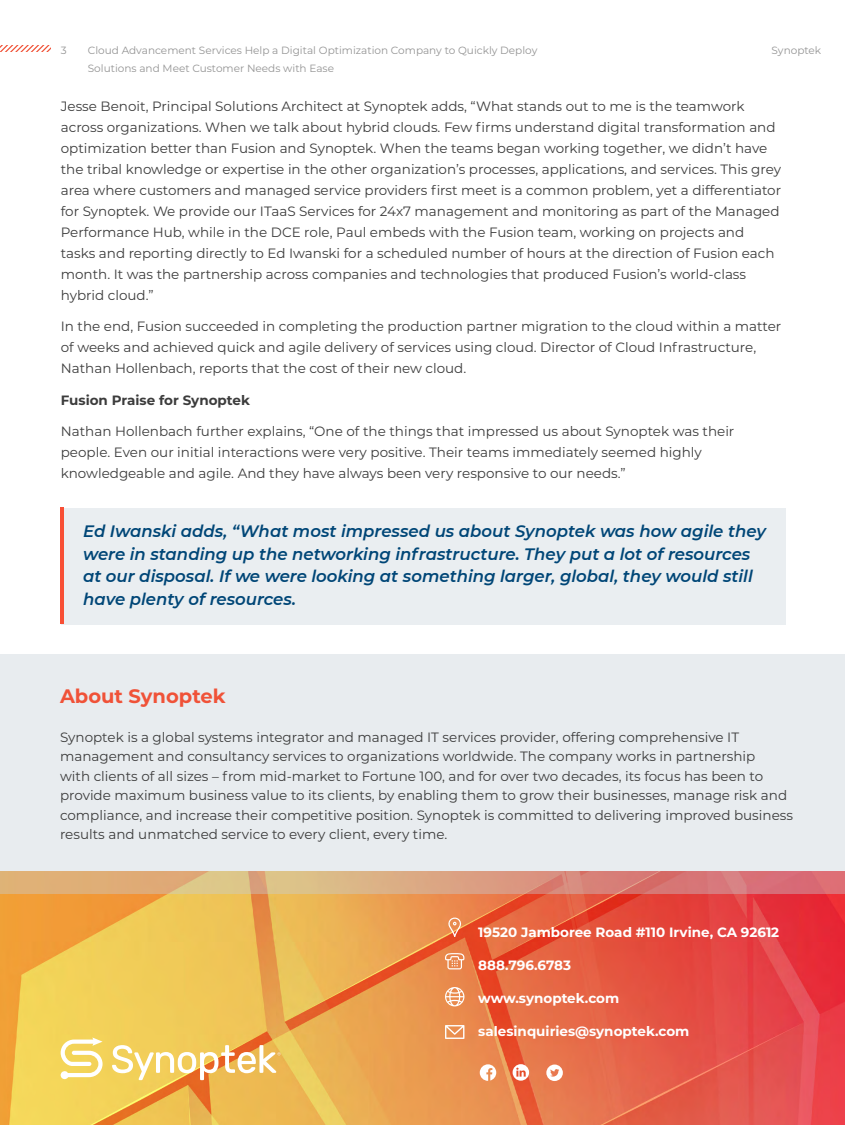
<style>
.page{position:relative;width:845px;height:1125px;background:#fff}
.page>*{position:absolute;margin:0;border:0;box-sizing:border-box;transform-origin:0 0}
.t1{font:700 19.5px "Montserrat";color:#f05238}
.t2{font:italic 600 16.5px/22.5px "Montserrat";color:#004677}
.t3{font:13.5px/21px "Montserrat";color:#3c3c3c}
.t4{font:700 13.5px "Montserrat";color:#fff}
.t5{font:700 13.5px "Montserrat";color:#3c3c3c}
.t6{font:10.5px/18px "Montserrat";color:#949494}
</style>
<div class="page">
<svg style="left:0;top:45px;width:50px;height:7px"></svg>
<img style="left:0;top:894px;width:844px;height:231px">
<svg style="left:61px;top:1037px;width:42px;height:42px"></svg>
<svg style="left:112px;top:1045px;width:169px;height:35px"></svg>
<svg style="left:512px;top:1064px;width:17px;height:17px"></svg>
<svg style="left:479px;top:1064px;width:17px;height:18px"></svg>
<svg style="left:546px;top:1065px;width:17px;height:16px"></svg>
<svg style="left:0;top:654px;width:844px;height:240px;background:#e6e4e4"></svg>
<div style="left:61px;top:508px;width:724px;height:117px;background:#eaeef1"></div>
<hr style="left:61px;top:508px;width:3px;height:116px;background:#f84f35">
<svg style="left:448px;top:917px;width:13px;height:20px"></svg>
<svg style="left:445px;top:953px;width:19px;height:16px"></svg>
<svg style="left:445px;top:987px;width:19px;height:19px"></svg>
<svg style="left:445px;top:1025px;width:19px;height:14px"></svg>
<p class="t6" style="left:61px;top:41px;width:7px">3</p>
<p class="t6" style="left:88px;top:41px;width:451px">Cloud Advancement Services Help a Digital Optimization Company to Quickly Deploy<br>Solutions and Meet Customer Needs with Ease</p>
<p class="t6" style="left:771px;top:41px;width:51px">Synoptek</p>
<p class="t3" style="left:61px;top:95px;width:721px">Jesse Benoit, Principal Solutions Architect at Synoptek adds, “What stands out to me is the teamwork across organizations. When we talk about hybrid clouds. Few firms understand digital transformation and optimization better than Fusion and Synoptek. When the teams began working together, we didn’t have the tribal knowledge or expertise in the other organization’s processes, applications, and services. This grey area where customers and managed service providers first meet is a common problem, yet a differentiator for Synoptek. We provide our ITaaS Services for 24x7 management and monitoring as part of the Managed Performance Hub, while in the DCE role, Paul embeds with the Fusion team, working on projects and tasks and reporting directly to Ed Iwanski for a scheduled number of hours at the direction of Fusion each month. It was the partnership across companies and technologies that produced Fusion’s world-class hybrid cloud.”</p>
<p class="t3" style="left:61px;top:315px;width:722px">In the end, Fusion succeeded in completing the production partner migration to the cloud within a matter of weeks and achieved quick and agile delivery of services using cloud. Director of Cloud Infrastructure,<br>Nathan Hollenbach, reports that the cost of their new cloud.</p>
<p class="t5" style="left:61px;top:390px;width:191px">Fusion Praise for Synoptek</p>
<p class="t3" style="left:61px;top:420px;width:675px">Nathan Hollenbach further explains, “One of the things that impressed us about Synoptek was their people. Even our initial interactions were very positive. Their teams immediately seemed highly knowledgeable and agile. And they have always been very responsive to our needs.”</p>
<p class="t2" style="left:83px;top:519px;width:684px">Ed Iwanski adds, “What most impressed us about Synoptek was how agile they were in standing up the networking infrastructure. They put a lot of resources at our disposal. If we were looking at something larger, global, they would still have plenty of resources.</p>
<h1 class="t1" style="left:60px;top:682px;width:167px">About Synoptek</h1>
<p class="t3" style="left:60px;top:727px;width:734px;line-height:19.5px">Synoptek is a global systems integrator and managed IT services provider, offering comprehensive IT management and consultancy services to organizations worldwide. The company works in partnership<br>with clients of all sizes – from mid-market to Fortune 100, and for over two decades, its focus has been to provide maximum business value to its clients, by enabling them to grow their businesses, manage risk and compliance, and increase their competitive position. Synoptek is committed to delivering improved business results and unmatched service to every client, every time.</p>
<p class="t4" style="left:478px;top:922px;width:302px">19520 Jamboree Road #110 Irvine, CA 92612</p>
<p class="t4" style="left:478px;top:955px;width:94px">888.796.6783</p>
<p class="t4" style="left:478px;top:988px;width:142px">www.synoptek.com</p>
<p class="t4" style="left:478px;top:1021px;width:213px">salesinquiries@synoptek.com</p>
</div>
